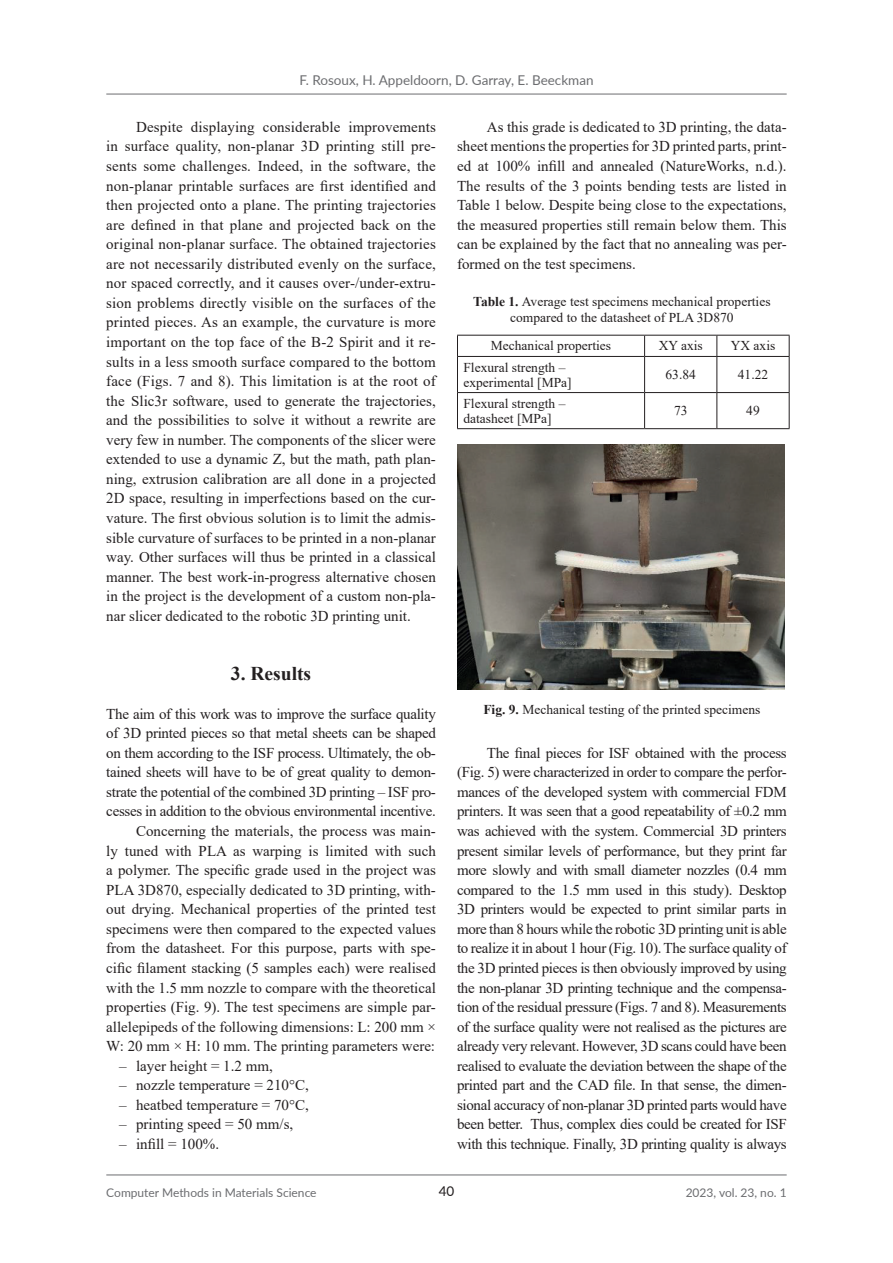
<style>
.page{position:relative;width:893px;height:1263px;background:#fff}
.page>*{position:absolute;margin:0;border:0;box-sizing:border-box;transform-origin:0 0}
.podtytul{font:700 19.5px "Times New Roman";color:#231f20}
.tresc{font:15px/19.5px "Times New Roman";color:#231f20;text-align:justify}
.tabela_tresc{font:13.5px/14.9px "Times New Roman";color:#231f20}
.opis_tabeli{font:13.5px/16.2px "Times New Roman";color:#231f20;text-align:center}
.opis_rysunku{font:13.5px "Times New Roman";color:#231f20}
.t1{font:13.5px "Lato";color:#6c6d70}
.t2{font:13.5px "Lato";color:#231f20}
.t3{font:12px "Lato";color:#6c6d70}
.s1{font-weight:700}
</style>
<div class="page">
<hr style="left:106px;top:1174px;width:681px;height:1px;background:#6c6d70">
<hr style="left:106px;top:94px;width:681px;height:1px;background:#6c6d70">
<hr style="left:457px;top:335px;width:188px;height:1px;background:#231f20">
<hr style="left:645px;top:335px;width:72px;height:1px;background:#231f20">
<hr style="left:717px;top:335px;width:72px;height:1px;background:#231f20">
<hr style="left:457px;top:356px;width:188px;height:1px;background:#231f20">
<hr style="left:645px;top:356px;width:72px;height:1px;background:#231f20">
<hr style="left:717px;top:356px;width:72px;height:1px;background:#231f20">
<hr style="left:457px;top:392px;width:188px;height:1px;background:#231f20">
<hr style="left:645px;top:392px;width:72px;height:1px;background:#231f20">
<hr style="left:717px;top:392px;width:72px;height:1px;background:#231f20">
<hr style="left:457px;top:428px;width:188px;height:1px;background:#231f20">
<hr style="left:645px;top:428px;width:72px;height:1px;background:#231f20">
<hr style="left:717px;top:428px;width:72px;height:1px;background:#231f20">
<svg style="left:457px;top:336px;width:1px;height:20px"></svg>
<hr style="left:457px;top:357px;width:1px;height:35px;background:#231f20">
<hr style="left:457px;top:393px;width:1px;height:35px;background:#231f20">
<svg style="left:644px;top:336px;width:1px;height:20px"></svg>
<svg style="left:716px;top:336px;width:1px;height:20px"></svg>
<svg style="left:789px;top:336px;width:1px;height:20px"></svg>
<hr style="left:644px;top:357px;width:1px;height:35px;background:#231f20">
<hr style="left:716px;top:357px;width:1px;height:35px;background:#231f20">
<hr style="left:789px;top:357px;width:1px;height:35px;background:#231f20">
<hr style="left:644px;top:393px;width:1px;height:35px;background:#231f20">
<hr style="left:716px;top:393px;width:1px;height:35px;background:#231f20">
<hr style="left:789px;top:393px;width:1px;height:35px;background:#231f20">
<img style="left:457px;top:444px;width:327px;height:246px">
<p class="t1" style="left:299px;top:71px;width:296px">F. Rosoux, H. Appeldoorn, D. Garray, E. Beeckman</p>
<p class="tresc" style="left:106px;top:117px;width:331px;text-indent:30px">Despite displaying considerable improvements in surface quality, non-planar 3D printing still pre&shy;sents some challenges. Indeed, in the software, the non-planar printable surfaces are first identified and then projected onto a plane. The printing trajectories are defined in that plane and projected back on the original non-planar surface. The obtained trajectories are not necessarily distributed evenly on the surface, nor spaced correctly, and it causes over-/under-extru&shy;sion problems directly visible on the surfaces of the printed pieces. As an example, the curvature is more important on the top face of the B-2 Spirit and it re&shy;sults in a less smooth surface compared to the bottom face (Figs. 7 and 8). This limitation is at the root of the Slic3r software, used to generate the trajectories, and the possibilities to solve it without a rewrite are very few in number. The components of the slicer were extended to use a dynamic Z, but the math, path plan&shy;ning, extrusion calibration are all done in a projected 2D space, resulting in imperfections based on the cur&shy;vature. The first obvious solution is to limit the admis&shy;sible curvature of surfaces to be printed in a non-planar way. Other surfaces will thus be printed in a classical manner. The best work-in-progress alternative chosen in the project is the development of a custom non-pla&shy;nar slicer dedicated to the robotic 3D printing unit.</p>
<p class="podtytul" style="left:231px;top:659px;width:82px">3. Results</p>
<p class="tresc" style="left:106px;top:703px;width:331px">The aim of this work was to improve the surface quality of 3D printed pieces so that metal sheets can be shaped on them according to the ISF process. Ultimately, the ob&shy;tained sheets will have to be of great quality to demon&shy;strate the potential of the combined 3D printing – ISF pro&shy;cesses in addition to the obvious environmental incentive.</p>
<p class="tresc" style="left:106px;top:821px;width:331px;text-indent:30px">Concerning the materials, the process was main&shy;ly tuned with PLA as warping is limited with such a polymer. The specific grade used in the project was PLA 3D870, especially dedicated to 3D printing, with&shy;out drying. Mechanical properties of the printed test specimens were then compared to the expected values from the datasheet. For this purpose, parts with spe&shy;cific filament stacking (5 samples each) were realised with the 1.5 mm nozzle to compare with the theoretical properties (Fig. 9). The test specimens are simple par&shy;allelepipeds of the following dimensions: L: 200 mm × W: 20 mm × H: 10 mm. The printing parameters were:</p>
<p class="tresc" style="left:119px;top:1055px;width:155px">– layer height = 1.2 mm,</p>
<p class="tresc" style="left:119px;top:1075px;width:191px">– nozzle temperature = 210°C,</p>
<p class="tresc" style="left:119px;top:1095px;width:191px">– heatbed temperature = 70°C,</p>
<p class="tresc" style="left:119px;top:1114px;width:176px">– printing speed = 50 mm/s,</p>
<p class="tresc" style="left:119px;top:1134px;width:102px">– infill = 100%.</p>
<p class="tresc" style="left:457px;top:117px;width:331px;text-indent:30px">As this grade is dedicated to 3D printing, the data&shy;sheet mentions the properties for 3D printed parts, print&shy;ed at 100% infill and annealed (NatureWorks, n.d.).<br>The results of the 3 points bending tests are listed in Table 1 below. Despite being close to the expectations, the measured properties still remain below them. This can be explained by the fact that no annealing was per&shy;formed on the test specimens.</p>
<p class="opis_tabeli" style="left:473px;top:293px;width:299px"><span class="s1">Table 1.</span> Average test specimens mechanical properties compared to the datasheet of PLA 3D870</p>
<p class="tabela_tresc" style="left:491px;top:338px;width:122px">Mechanical properties</p>
<p class="tabela_tresc" style="left:659px;top:338px;width:46px">XY axis</p>
<p class="tabela_tresc" style="left:731px;top:338px;width:46px">YX axis</p>
<p class="tabela_tresc" style="left:463px;top:359px;width:110px">Flexural strength – experimental [MPa]</p>
<p class="tabela_tresc" style="left:666px;top:367px;width:32px">63.84</p>
<p class="tabela_tresc" style="left:738px;top:367px;width:32px">41.22</p>
<p class="tabela_tresc" style="left:463px;top:395px;width:103px">Flexural strength – datasheet [MPa]</p>
<p class="tabela_tresc" style="left:674px;top:403px;width:15px">73</p>
<p class="tabela_tresc" style="left:746px;top:403px;width:15px">49</p>
<p class="opis_rysunku" style="left:483px;top:700px;width:279px"><span class="s1">Fig. 9.</span> Mechanical testing of the printed specimens</p>
<p class="tresc" style="left:457px;top:742px;width:331px;text-indent:30px">The final pieces for ISF obtained with the process (Fig. 5) were characterized in order to compare the perfor&shy;mances of the developed system with commercial FDM printers. It was seen that a good repeatability of ±0.2 mm was achieved with the system. Commercial 3D printers present similar levels of performance, but they print far more slowly and with small diameter nozzles (0.4 mm compared to the 1.5 mm used in this study). Desktop 3D printers would be expected to print similar parts in more than 8 hours while the robotic 3D printing unit is able to realize it in about 1 hour (Fig. 10). The surface quality of the 3D printed pieces is then obviously improved by using the non-planar 3D printing technique and the compensa&shy;tion of the residual pressure (Figs. 7 and 8). Measurements of the surface quality were not realised as the pictures are already very relevant. However, 3D scans could have been realised to evaluate the deviation between the shape of the printed part and the CAD file. In that sense, the dimen&shy;sional accuracy of non-planar 3D printed parts would have been better. Thus, complex dies could be created for ISF with this technique. Finally, 3D printing quality is always</p>
<p class="t2" style="left:439px;top:1181px;width:17px">40</p>
<p class="t3" style="left:106px;top:1183px;width:212px">Computer Methods in Materials Science</p>
<p class="t3" style="left:686px;top:1183px;width:102px">2023, vol. 23, no. 1</p>
</div>
